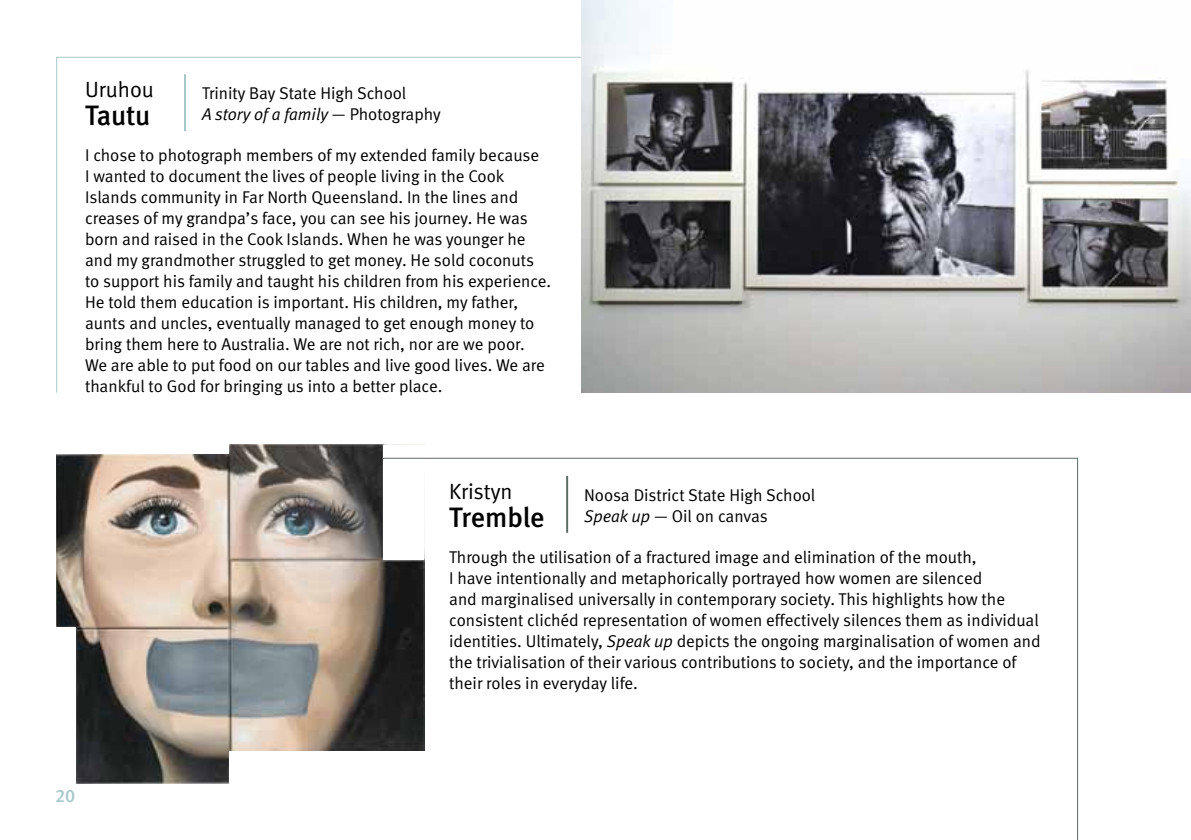
<style>
.page{position:relative;width:1191px;height:840px;background:#fff}
.page>*{position:absolute;margin:0;border:0;box-sizing:border-box;transform-origin:0 0}
.t1{font:28px "Meta Medium LF";letter-spacing:-.005em;color:#000}
.t2{font:22px "Meta Normal LF";color:#000}
.t3{font:18px "Meta Medium LF";color:#a6c8c8}
.t4{font:17px/21px "Meta Normal LF";color:#000}
.s1{font-style:italic}
</style>
<div class="page">
<svg style="left:56px;top:56px;width:540px;height:337px"></svg>
<img style="left:581px;top:0;width:610px;height:392px">
<img style="left:57px;top:444px;width:326px;height:338px">
<div style="left:229px;top:751px;width:195px;height:36px;background:#fff"></div>
<div style="left:55px;top:437px;width:174px;height:17px;background:#fff"></div>
<div style="left:48px;top:626px;width:28px;height:161px;background:#fff"></div>
<svg style="left:381px;top:457px;width:697px;height:382px"></svg>
<p class="t2" style="left:85px;top:77px;width:70px">Uruhou</p>
<h1 class="t1" style="left:85px;top:99px;width:67px">Tautu</h1>
<p class="t4" style="left:202px;top:82px;width:240px">Trinity Bay State High School<br><span class="s1">A story of a family</span> — Photography</p>
<p class="t4" style="left:85px;top:144px;width:467px">I chose to photograph members of my extended family because<br>I wanted to document the lives of people living in the Cook Islands community in Far North Queensland. In the lines and creases of my grandpa’s face, you can see his journey. He was born and raised in the Cook Islands. When he was younger he and my grandmother struggled to get money. He sold coconuts to support his family and taught his children from his experience.<br>He told them education is important. His children, my father, aunts and uncles, eventually managed to get enough money to bring them here to Australia. We are not rich, nor are we poor.<br>We are able to put food on our tables and live good lives. We are thankful to God for bringing us into a better place.</p>
<p class="t2" style="left:449px;top:478px;width:65px">Kristyn</p>
<h1 class="t1" style="left:449px;top:501px;width:97px">Tremble</h1>
<p class="t4" style="left:584px;top:483px;width:233px">Noosa District State High School<br><span class="s1">Speak up</span> — Oil on canvas</p>
<p class="t4" style="left:449px;top:546px;width:593px">Through the utilisation of a fractured image and elimination of the mouth,<br>I have intentionally and metaphorically portrayed how women are silenced<br>and marginalised universally in contemporary society. This highlights how the consistent clichéd representation of women effectively silences them as individual identities. Ultimately, <span class="s1">Speak up</span> depicts the ongoing marginalisation of women and the trivialisation of their various contributions to society, and the importance of their roles in everyday life.</p>
<p class="t3" style="left:55px;top:785px;width:22px">20</p>
</div>
